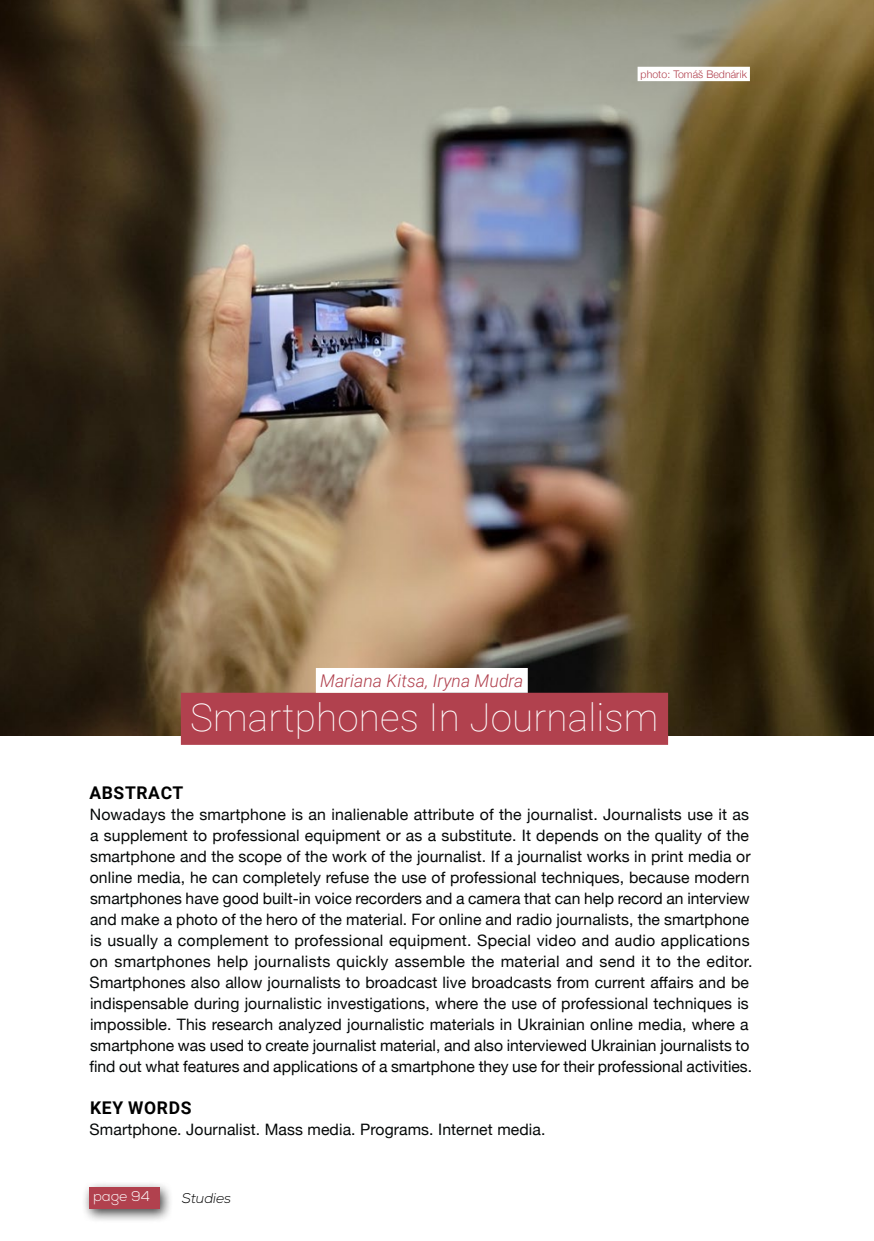
<style>
.page{position:relative;width:874px;height:1241px;background:#fff}
.page>*{position:absolute;margin:0;border:0;box-sizing:border-box;transform-origin:0 0}
.t1{font:100 38.5px "Roboto";letter-spacing:.005em;color:#fff}
.t2{font:italic 300 17.5px "Roboto";letter-spacing:.005em;color:#b1414e}
.t3{font:700 17.5px "Roboto";letter-spacing:.035em;color:#000}
.t4{font:15.75px/21px "Helvetica Neue";letter-spacing:.005em;color:#050808}
.t5{font:italic 300 14px "Nexa";color:#000}
.t6{font:300 14px "Nexa";color:#fff}
.t7{font:300 10.5px "Helvetica Neue";letter-spacing:.005em;color:#b1414e}
</style>
<div class="page">
<div style="left:81px;top:1180px;width:92px;height:43px;background:#000;opacity:.75"></div>
<div style="left:89px;top:1186px;width:71px;height:22px;background:#b1414e"></div>
<img style="left:0;top:0;width:873px;height:735px">
<div style="left:181px;top:692px;width:486px;height:52px;background:#b1414e"></div>
<div style="left:316px;top:668px;width:211px;height:24px;background:#fff"></div>
<div style="left:637px;top:67px;width:112px;height:14px;background:#fff"></div>
<p class="t7" style="left:640px;top:65px;width:108px">photo: Tomáš Bednárik</p>
<p class="t2" style="left:320px;top:668px;width:204px">Mariana Kitsa, Iryna Mudra</p>
<h1 class="t1" style="left:190px;top:690px;width:469px">Smartphones In Journalism</h1>
<p class="t3" style="left:89px;top:780px;width:95px">ABSTRACT</p>
<p class="t4" style="left:89px;top:804px;width:664px">Nowadays the smartphone is an inalienable attribute of the journalist. Journalists use it as a supplement to professional equipment or as a substitute. It depends on the quality of the smartphone and the scope of the work of the journalist. If a journalist works in print media or online media, he can completely refuse the use of professional techniques, because modern smartphones have good built-in voice recorders and a camera that can help record an interview and make a photo of the hero of the material. For online and radio journalists, the smartphone is usually a complement to professional equipment. Special video and audio applications on smartphones help journalists quickly assemble the material and send it to the editor.<br>Smartphones also allow journalists to broadcast live broadcasts from current affairs and be indispensable during journalistic investigations, where the use of professional techniques is impossible. This research analyzed journalistic materials in Ukrainian online media, where a smartphone was used to create journalist material, and also interviewed Ukrainian journalists to find out what features and applications of a smartphone they use for their professional activities.</p>
<p class="t3" style="left:90px;top:1095px;width:103px">KEY WORDS</p>
<p class="t4" style="left:90px;top:1119px;width:457px">Smartphone. Journalist. Mass media. Programs. Internet media.</p>
<p class="t6" style="left:93px;top:1187px;width:58px">page 94</p>
<p class="t5" style="left:182px;top:1189px;width:51px">Studies</p>
</div>
